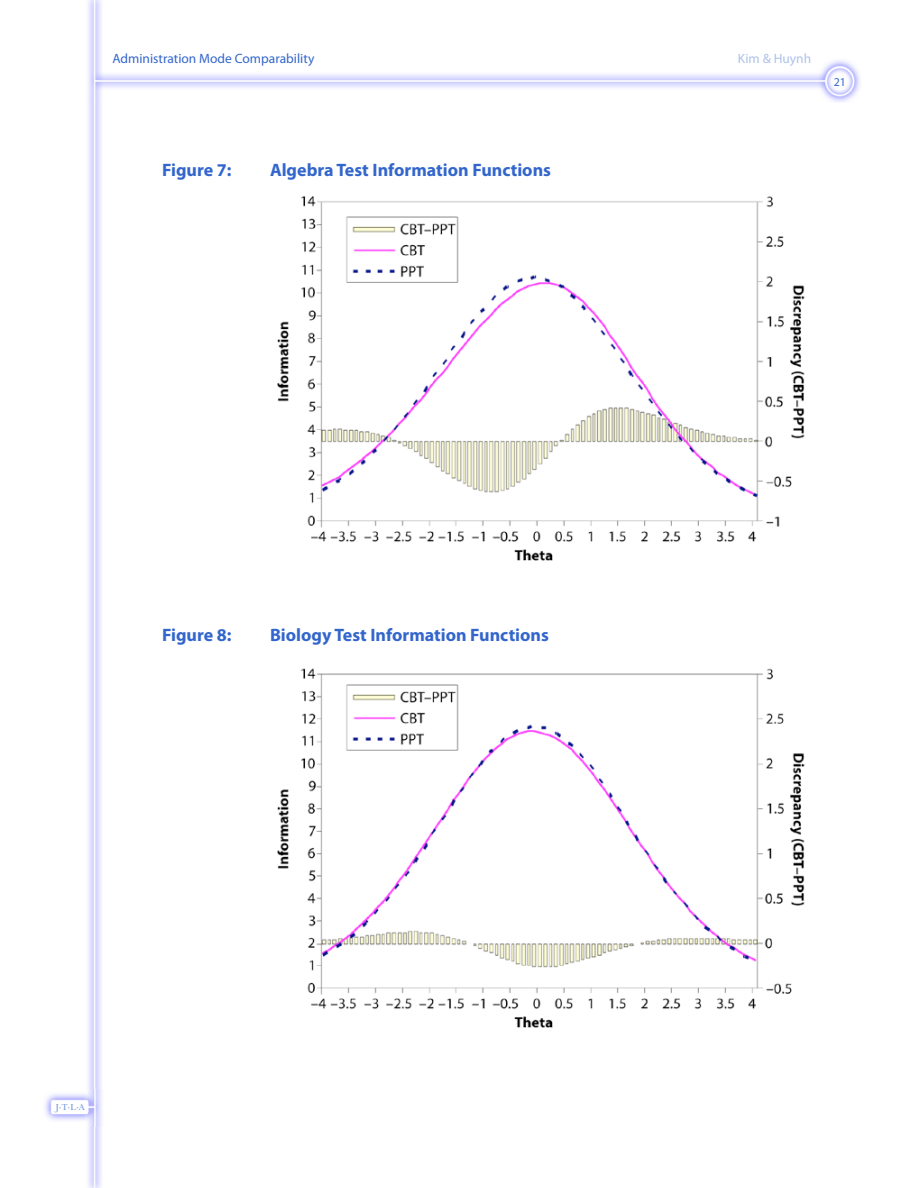
<style>
.page{position:relative;width:918px;height:1188px;background:#fff}
.page>*{position:absolute;margin:0;border:0;box-sizing:border-box;transform-origin:0 0}
.t1{font:700 18px "Myriad Pro";color:#36c}
.t2{font:13.5px "Myriad Pro";color:#36c}
.t3{font:13.5px "Myriad Pro";color:#adc2eb}
.t4{font:12px "Myriad Pro";color:#36c}
.t5{font:9px "New Baskerville";color:#7094db}
</style>
<div class="page">
<img style="left:88px;top:0;width:14px;height:1188px">
<img style="left:88px;top:58px;width:772px;height:45px">
<img style="left:45px;top:1089px;width:57px;height:37px">
<img style="left:277px;top:196px;width:528px;height:365px">
<img style="left:277px;top:668px;width:528px;height:360px">
<p class="t2" style="left:112px;top:50px;width:203px">Administration Mode Comparability</p>
<p class="t3" style="left:738px;top:50px;width:75px">Kim &amp; Huynh</p>
<p class="t4" style="left:834px;top:74px;width:14px">21</p>
<p class="t1" style="left:162px;top:158px;width:71px">Figure 7:</p>
<p class="t1" style="left:270px;top:158px;width:283px">Algebra Test Information Functions</p>
<p class="t1" style="left:162px;top:623px;width:71px">Figure 8:</p>
<p class="t1" style="left:270px;top:623px;width:280px">Biology Test Information Functions</p>
<p class="t5" style="left:56px;top:1102px;width:31px">J·T·L·A</p>
</div>
